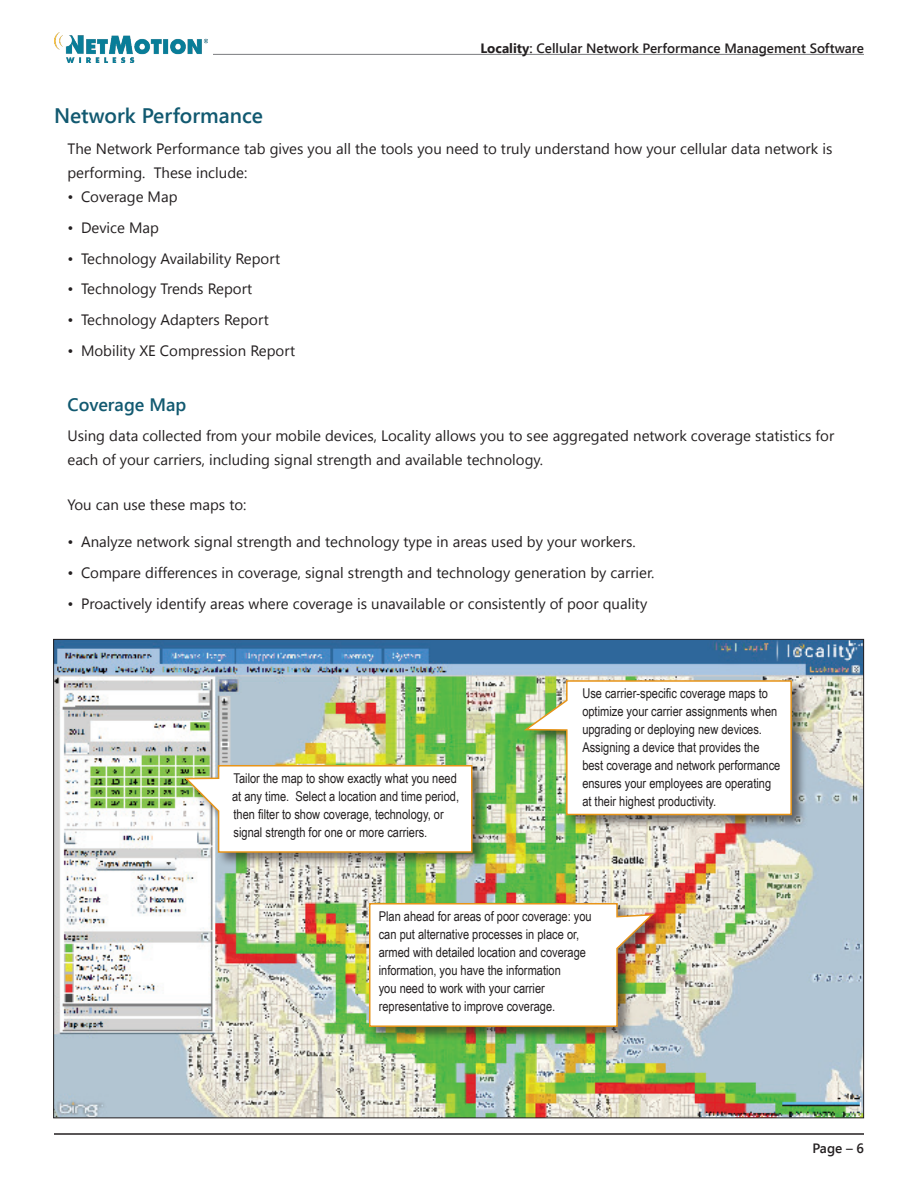
<style>
.page{position:relative;width:918px;height:1188px;background:#fff}
.page>*{position:absolute;margin:0;border:0;box-sizing:border-box;transform-origin:0 0}
.t1{font:600 21px "Segoe UI";color:#115970}
.t2{font:600 18px "Segoe UI";color:#115970}
.t3{font:15px/24px "Segoe UI";color:#231f20}
.t4{font:13.5px/18px "Arial Narrow";color:#231f20}
.t5{font:600 13.5px "Segoe UI";color:#231f20}
.s1{font-weight:700}
</style>
<div class="page">
<hr style="left:213px;top:54px;width:651px;height:1px;background:#7a7c7f">
<hr style="left:54px;top:1133px;width:810px;height:2px;background:#231f20">
<img style="left:54px;top:33px;width:154px;height:29px">
<img style="left:55px;top:641px;width:807px;height:475px">
<div style="left:368px;top:902px;width:299px;height:140px;background:#231f20;opacity:.57"></div>
<svg style="left:368px;top:902px;width:288px;height:126px"></svg>
<div style="left:185px;top:764px;width:303px;height:104px;background:#231f20;opacity:.57"></div>
<svg style="left:183px;top:764px;width:290px;height:90px"></svg>
<div style="left:524px;top:679px;width:283px;height:151px;background:#231f20;opacity:.57"></div>
<svg style="left:522px;top:680px;width:271px;height:136px"></svg>
<p class="t5" style="left:480px;top:39px;width:385px"><span class="s1">Locality</span>: Cellular Network Performance Management Software</p>
<h1 class="t1" style="left:54px;top:101px;width:211px">Network Performance</h1>
<p class="t3" style="left:68px;top:136px;width:766px">The Network Performance tab gives you all the tools you need to truly understand how your cellular data network is performing. These include:</p>
<p class="t3" style="left:68px;top:184px;width:112px">• Coverage Map</p>
<p class="t3" style="left:68px;top:215px;width:93px">• Device Map</p>
<p class="t3" style="left:68px;top:246px;width:214px">• Technology Availability Report</p>
<p class="t3" style="left:68px;top:276px;width:186px">• Technology Trends Report</p>
<p class="t3" style="left:68px;top:307px;width:203px">• Technology Adapters Report</p>
<p class="t3" style="left:68px;top:338px;width:229px">• Mobility XE Compression Report</p>
<p class="t2" style="left:68px;top:392px;width:120px">Coverage Map</p>
<p class="t3" style="left:68px;top:423px;width:768px">Using data collected from your mobile devices, Locality allows you to see aggregated network coverage statistics for each of your carriers, including signal strength and available technology.</p>
<p class="t3" style="left:68px;top:492px;width:180px">You can use these maps to:</p>
<p class="t3" style="left:68px;top:529px;width:570px">• Analyze network signal strength and technology type in areas used by your workers.</p>
<p class="t3" style="left:68px;top:560px;width:588px">• Compare differences in coverage, signal strength and technology generation by carrier.</p>
<p class="t3" style="left:68px;top:591px;width:581px">• Proactively identify areas where coverage is unavailable or consistently of poor quality</p>
<p class="t4" style="left:232px;top:769px;width:229px">Tailor the map to show exactly what you need at any time. Select a location and time period, then filter to show coverage, technology, or signal strength for one or more carriers.</p>
<p class="t4" style="left:582px;top:684px;width:200px">Use carrier-specific coverage maps to optimize your carrier assignments when upgrading or deploying new devices.<br>Assigning a device that provides the best coverage and network performance ensures your employees are operating at their highest productivity.</p>
<p class="t4" style="left:379px;top:907px;width:214px">Plan ahead for areas of poor coverage: you can put alternative processes in place or, armed with detailed location and coverage information, you have the information<br>you need to work with your carrier representative to improve coverage.</p>
<p class="t5" style="left:812px;top:1139px;width:53px">Page – 6</p>
</div>
